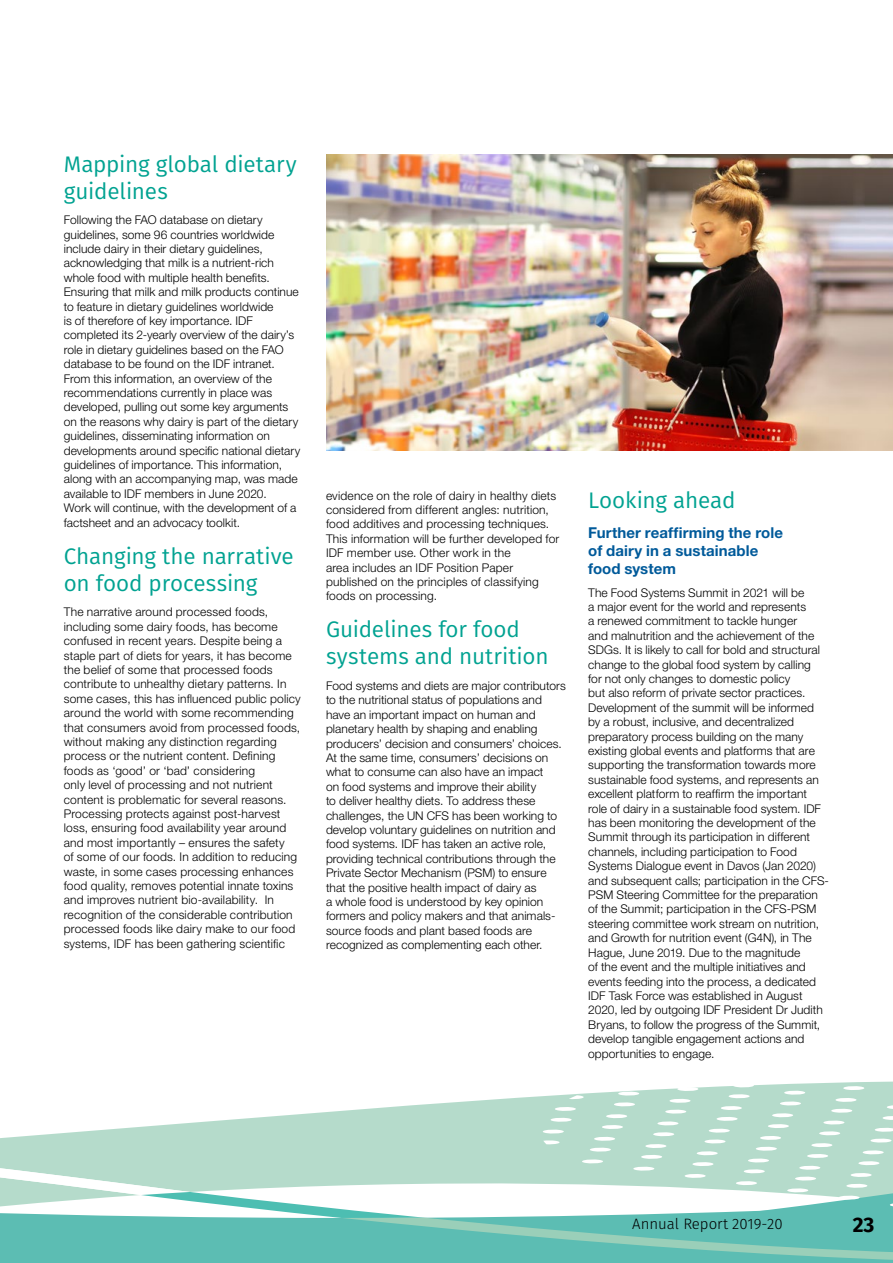
<style>
.page{position:relative;width:893px;height:1263px;background:#fff}
.page>*{position:absolute;margin:0;border:0;box-sizing:border-box;transform-origin:0 0}
.t1{font:22.5px/27px "Fira Sans";letter-spacing:-.01em;color:#00a291}
.t2{font:700 21px "Fira Sans";color:#000}
.t3{font:700 15px/18px "Helvetica Neue LT";letter-spacing:.005em;color:#005a9a}
.t4{font:300 15px "Fira Sans";color:#000}
.t5{font:300 12px/14.4px "Helvetica Neue LT";letter-spacing:.005em;color:#000}
</style>
<div class="page">
<svg style="left:0;top:1081px;width:893px;height:182px"></svg>
<img style="left:326px;top:154px;width:567px;height:297px">
<h1 class="t1" style="left:64px;top:150px;width:234px">Mapping global dietary guidelines</h1>
<p class="t5" style="left:64px;top:212px;width:238px">Following the FAO database on dietary guidelines, some 96 countries worldwide include dairy in their dietary guidelines, acknowledging that milk is a nutrient-rich whole food with multiple health benefits.<br>Ensuring that milk and milk products continue to feature in dietary guidelines worldwide<br>is of therefore of key importance. IDF completed its 2-yearly overview of the dairy’s role in dietary guidelines based on the FAO database to be found on the IDF intranet.<br>From this information, an overview of the recommendations currently in place was developed, pulling out some key arguments on the reasons why dairy is part of the dietary guidelines, disseminating information on developments around specific national dietary guidelines of importance. This information, along with an accompanying map, was made available to IDF members in June 2020.<br>Work will continue, with the development of a factsheet and an advocacy toolkit.</p>
<h1 class="t1" style="left:64px;top:542px;width:231px">Changing the narrative on food processing</h1>
<p class="t5" style="left:64px;top:605px;width:238px">The narrative around processed foods, including some dairy foods, has become confused in recent years. Despite being a staple part of diets for years, it has become the belief of some that processed foods contribute to unhealthy dietary patterns. In some cases, this has influenced public policy around the world with some recommending that consumers avoid from processed foods, without making any distinction regarding process or the nutrient content. Defining foods as ‘good’ or ‘bad’ considering<br>only level of processing and not nutrient content is problematic for several reasons.<br>Processing protects against post-harvest loss, ensuring food availability year around and most importantly – ensures the safety<br>of some of our foods. In addition to reducing waste, in some cases processing enhances food quality, removes potential innate toxins and improves nutrient bio-availability. In recognition of the considerable contribution processed foods like dairy make to our food systems, IDF has been gathering scientific</p>
<p class="t5" style="left:326px;top:488px;width:235px">evidence on the role of dairy in healthy diets considered from different angles: nutrition, food additives and processing techniques.<br>This information will be further developed for IDF member use. Other work in the<br>area includes an IDF Position Paper published on the principles of classifying foods on processing.</p>
<h1 class="t1" style="left:326px;top:616px;width:224px">Guidelines for food systems and nutrition</h1>
<p class="t5" style="left:326px;top:678px;width:241px">Food systems and diets are major contributors to the nutritional status of populations and have an important impact on human and planetary health by shaping and enabling producers’ decision and consumers’ choices.<br>At the same time, consumers’ decisions on what to consume can also have an impact<br>on food systems and improve their ability<br>to deliver healthy diets. To address these challenges, the UN CFS has been working to develop voluntary guidelines on nutrition and food systems. IDF has taken an active role, providing technical contributions through the Private Sector Mechanism (PSM) to ensure that the positive health impact of dairy as<br>a whole food is understood by key opinion formers and policy makers and that animals&shy;source foods and plant based foods are recognized as complementing each other.</p>
<h1 class="t1" style="left:588px;top:487px;width:149px">Looking ahead</h1>
<p class="t3" style="left:588px;top:523px;width:196px">Further reaffirming the role of dairy in a sustainable food system</p>
<p class="t5" style="left:588px;top:585px;width:242px">The Food Systems Summit in 2021 will be<br>a major event for the world and represents<br>a renewed commitment to tackle hunger<br>and malnutrition and the achievement of the SDGs. It is likely to call for bold and structural change to the global food system by calling<br>for not only changes to domestic policy<br>but also reform of private sector practices.<br>Development of the summit will be informed by a robust, inclusive, and decentralized preparatory process building on the many existing global events and platforms that are supporting the transformation towards more sustainable food systems, and represents an excellent platform to reaffirm the important<br>role of dairy in a sustainable food system. IDF has been monitoring the development of the Summit through its participation in different channels, including participation to Food Systems Dialogue event in Davos (Jan 2020) and subsequent calls; participation in the CFS-PSM Steering Committee for the preparation of the Summit; participation in the CFS-PSM steering committee work stream on nutrition, and Growth for nutrition event (G4N), in The Hague, June 2019. Due to the magnitude<br>of the event and the multiple initiatives and events feeding into the process, a dedicated IDF Task Force was established in August 2020, led by outgoing IDF President Dr Judith Bryans, to follow the progress of the Summit, develop tangible engagement actions and opportunities to engage.</p>
<p class="t4" style="left:632px;top:1213px;width:152px">Annual Report 2019-20</p>
<h2 class="t2" style="left:853px;top:1209px;width:23px">23</h2>
</div>
